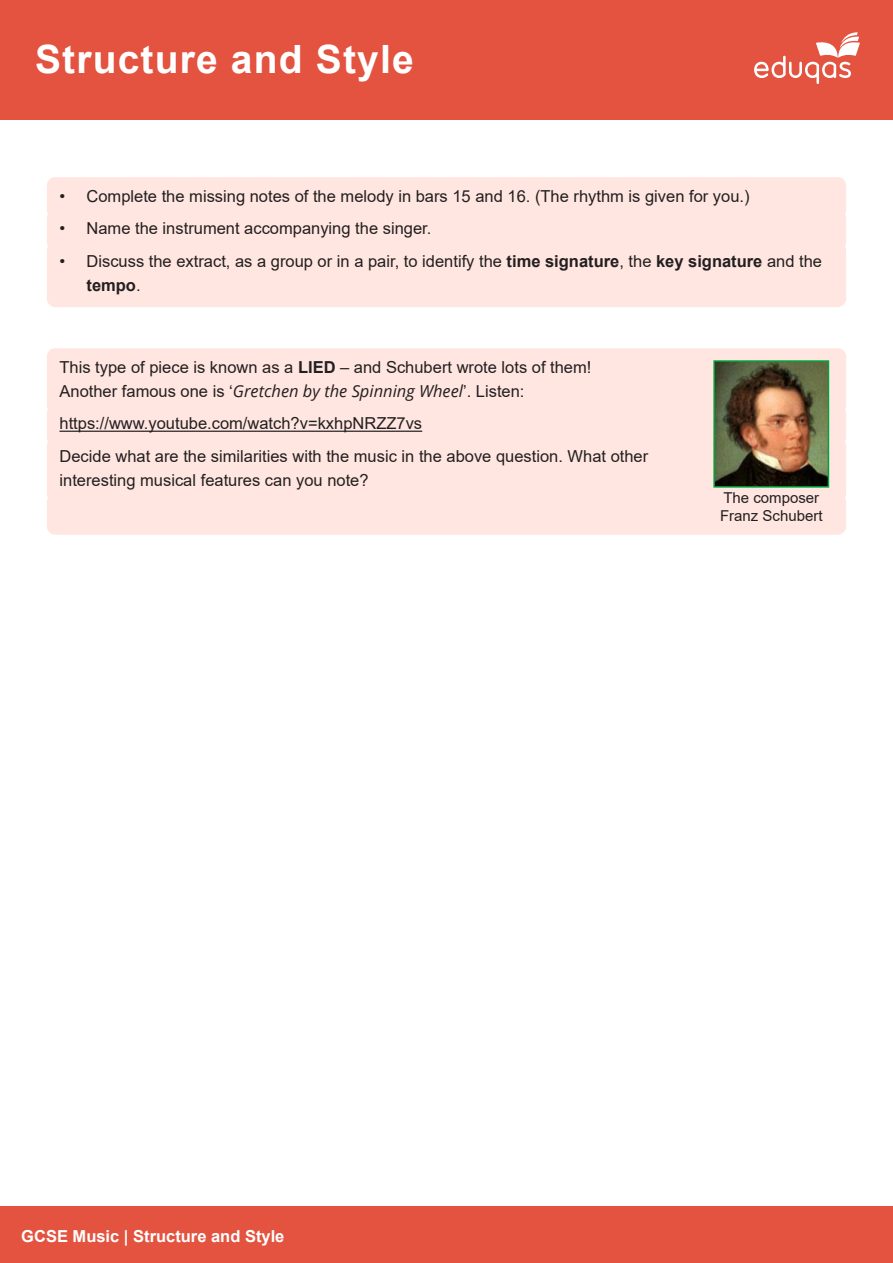
<style>
.page{position:relative;width:893px;height:1263px;background:#fff}
.page>*{position:absolute;margin:0;border:0;box-sizing:border-box;transform-origin:0 0}
.t1{font:700 39px "Arial";letter-spacing:.03em;color:#fff}
.Highlight_text{font:16.5px/24px "Arial";color:#231f20}
.t2{font:700 16.5px "Arial";color:#fff}
.Paragraph_text{font:15px/18px "Arial";color:#231f20}
.s1{font-weight:700}
.s2{font-family:"Open Sans";font-style:italic}
</style>
<div class="page">
<div style="left:0;top:0;width:893px;height:119px;background:#e3533f"></div>
<svg style="left:754px;top:32px;width:106px;height:52px"></svg>
<div style="left:0;top:1206px;width:893px;height:57px;background:#e3533f"></div>
<div style="left:47px;top:177px;width:799px;height:41px;background:#ffe6e0;border-radius:9px"></div>
<div style="left:47px;top:210px;width:799px;height:41px;background:#ffe6e0;border-radius:9px"></div>
<div style="left:47px;top:242px;width:799px;height:65px;background:#ffe6e0;border-radius:9px"></div>
<div style="left:47px;top:348px;width:799px;height:66px;background:#ffe6e0;border-radius:9px"></div>
<div style="left:47px;top:405px;width:799px;height:41px;background:#ffe6e0;border-radius:9px"></div>
<hr style="left:60px;top:431px;width:362px;height:1px;background:#231f20">
<div style="left:47px;top:437px;width:799px;height:65px;background:#ffe6e0;border-radius:9px"></div>
<div style="left:47px;top:494px;width:799px;height:41px;background:#ffe6e0;border-radius:9px"></div>
<img style="left:716px;top:363px;width:110px;height:122px">
<div style="left:713px;top:360px;width:116px;height:128px;border:2px solid #00a43b"></div>
<h1 class="t1" style="left:35px;top:32px;width:380px">Structure and Style</h1>
<p class="Highlight_text" style="left:60px;top:184px;width:692px">• Complete the missing notes of the melody in bars 15 and 16. (The rhythm is given for you.)</p>
<p class="Highlight_text" style="left:60px;top:216px;width:373px">• Name the instrument accompanying the singer.</p>
<p class="Highlight_text" style="left:87px;top:249px;width:737px;text-indent:-27px">• Discuss the extract, as a group or in a pair, to identify the <span class="s1">time signature</span>, the <span class="s1">key signature</span> and the <span class="s1">tempo</span>.</p>
<p class="Highlight_text" style="left:60px;top:355px;width:533px">This type of piece is known as a <span class="s1">LIED</span> – and Schubert wrote lots of them!<br>Another famous one is ‘<span class="s2">Gretchen by the Spinning Wheel</span>’. Listen:</p>
<p class="Highlight_text" style="left:60px;top:412px;width:364px">https://www.youtube.com/watch?v=kxhpNRZZ7vs</p>
<p class="Highlight_text" style="left:60px;top:444px;width:590px">Decide what are the similarities with the music in the above question. What other interesting musical features can you note?</p>
<p class="Paragraph_text" style="left:720px;top:488px;width:104px">The composer<br>Franz Schubert</p>
<p class="t2" style="left:21px;top:1224px;width:265px">GCSE Music | Structure and Style</p>
</div>
